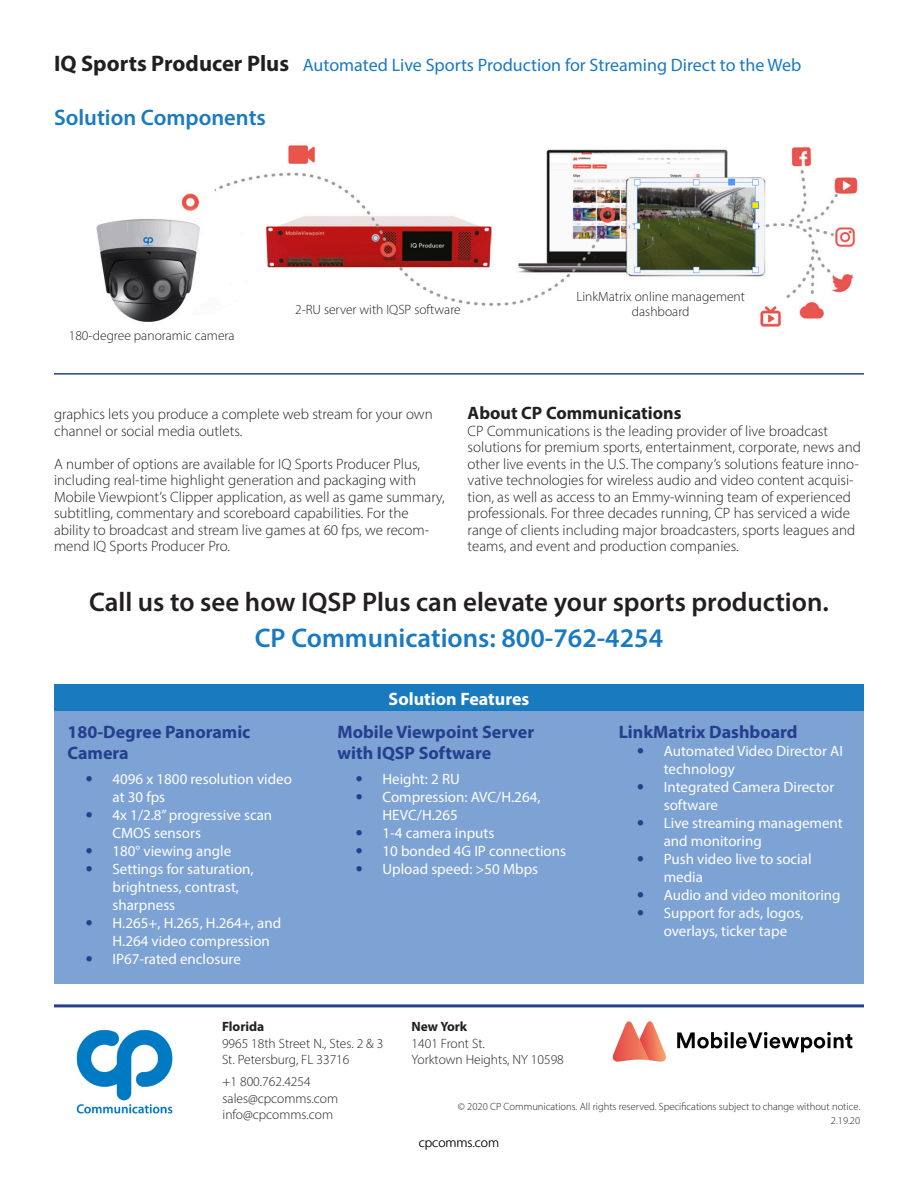
<style>
.page{position:relative;width:918px;height:1188px;background:#fff}
.page>*{position:absolute;margin:0;border:0;box-sizing:border-box;transform-origin:0 0}
.Subhead_1{font:600 27px "Myriad Pro";color:#231f20}
.Subhead_1-2{font:600 27px "Myriad Pro";color:#197ac0}
.Subhead{font:600 22.5px "Myriad Pro";color:#197ac0}
.Sidebar_Header{font:700 18px/21px "Myriad Pro";color:#253f8e}
.Second_Page_Header{font:18px "Myriad Pro";color:#197ac0}
.Sidebar_Header-2{font:700 18px "Myriad Pro";color:#231f20}
.Sidebar_Header-3{font:700 18px "Myriad Pro";color:#fff}
.Paragraph_Style_1{font:300 15px/16.5px "Myriad Pro";color:#231f20}
.t1{font:15px/18px "Myriad Pro";color:#fff}
.Photo_Caption{font:300 13.5px/16.5px "Myriad Pro";color:#231f20}
.t2{font:700 13.5px "Myriad Pro";color:#231f20}
.t3{font:300 10.5px "Myriad Pro";color:#231f20}
.s1{font-weight:700;font-size:22.5px;color:#231f20}
.s2{font-family:"Avenir";font-weight:500;color:#253f8e}
</style>
<div class="page">
<hr style="left:54px;top:1004px;width:810px;height:3px;background:#253f8e">
<svg style="left:677px;top:1032px;width:175px;height:20px"></svg>
<img style="left:612px;top:1021px;width:27px;height:41px">
<img style="left:639px;top:1021px;width:27px;height:41px">
<img style="left:76px;top:1029px;width:97px;height:85px">
<img style="left:96px;top:145px;width:762px;height:182px">
<hr style="left:54px;top:373px;width:810px;height:2px;background:#253f8e">
<div style="left:54px;top:711px;width:810px;height:272px;background:#7da2d4"></div>
<div style="left:54px;top:684px;width:810px;height:27px;background:#197ac0"></div>
<p class="Second_Page_Header" style="left:54px;top:54px;width:749px"><span class="s1">IQ Sports Producer Plus</span> Automated Live Sports Production for Streaming Direct to the Web</p>
<p class="Subhead" style="left:54px;top:103px;width:213px">Solution Components</p>
<p class="Photo_Caption" style="left:69px;top:327px;width:167px">180-degree panoramic camera</p>
<p class="Photo_Caption" style="left:295px;top:301px;width:167px">2-RU server with IQSP software</p>
<p class="Photo_Caption" style="left:576px;top:289px;width:170px;line-height:15px;text-align:center">LinkMatrix online management dashboard</p>
<p class="Paragraph_Style_1" style="left:54px;top:406px;width:380px">graphics lets you produce a complete web stream for your own channel or social media outlets.</p>
<p class="Paragraph_Style_1" style="left:54px;top:455px;width:392px">A number of options are available for IQ Sports Producer Plus, including real-time highlight generation and packaging with Mobile Viewpiont’s Clipper application, as well as game summary, subtitling, commentary and scoreboard capabilities. For the ability to broadcast and stream live games at 60 fps, we recom&shy;mend IQ Sports Producer Pro.</p>
<p class="Sidebar_Header-2" style="left:468px;top:401px;width:215px">About CP Communications</p>
<p class="Paragraph_Style_1" style="left:468px;top:422px;width:395px">CP Communications is the leading provider of live broadcast solutions for premium sports, entertainment, corporate, news and other live events in the U.S. The company’s solutions feature inno&shy;vative technologies for wireless audio and video content acquisi&shy;tion, as well as access to an Emmy-winning team of experienced professionals. For three decades running, CP has serviced a wide range of clients including major broadcasters, sports leagues and teams, and event and production companies.</p>
<p class="Subhead_1" style="left:89px;top:585px;width:741px">Call us to see how IQSP Plus can elevate your sports production.</p>
<p class="Subhead_1-2" style="left:255px;top:621px;width:410px">CP Communications: 800-762-4254</p>
<p class="Sidebar_Header" style="left:68px;top:721px;width:184px">180-Degree Panoramic<br>Camera</p>
<p class="t1" style="left:113px;top:769px;width:181px;text-indent:-27px"><span class="s2">•</span> 4096 x 1800 resolution video at 30 fps</p>
<p class="t1" style="left:113px;top:805px;width:161px;text-indent:-27px"><span class="s2">•</span> 4x 1/2.8” progressive scan<br>CMOS sensors</p>
<p class="t1" style="left:86px;top:841px;width:147px"><span class="s2">•</span> 180° viewing angle</p>
<p class="t1" style="left:113px;top:859px;width:143px;text-indent:-27px"><span class="s2">•</span> Settings for saturation, brightness, contrast, sharpness</p>
<p class="t1" style="left:113px;top:913px;width:170px;text-indent:-27px"><span class="s2">•</span> H.265+, H.265, H.264+, and<br>H.264 video compression</p>
<p class="t1" style="left:86px;top:949px;width:157px"><span class="s2">•</span> IP67-rated enclosure</p>
<p class="Sidebar_Header-3" style="left:389px;top:687px;width:142px">Solution Features</p>
<p class="Sidebar_Header" style="left:338px;top:721px;width:198px">Mobile Viewpoint Server with IQSP Software</p>
<p class="t1" style="left:356px;top:769px;width:106px"><span class="s2">•</span> Height: 2 RU</p>
<p class="t1" style="left:383px;top:787px;width:159px;text-indent:-27px"><span class="s2">•</span> Compression: AVC/H.264,<br>HEVC/H.265</p>
<p class="t1" style="left:356px;top:823px;width:140px"><span class="s2">•</span> 1-4 camera inputs</p>
<p class="t1" style="left:356px;top:841px;width:212px"><span class="s2">•</span> 10 bonded 4G IP connections</p>
<p class="t1" style="left:356px;top:859px;width:184px"><span class="s2">•</span> Upload speed: &gt;50 Mbps</p>
<p class="t2" style="left:222px;top:1018px;width:44px">Florida</p>
<p class="Photo_Caption" style="left:222px;top:1035px;width:163px">9965 18th Street N., Stes. 2 &amp; 3<br>St. Petersburg, FL 33716</p>
<p class="t2" style="left:412px;top:1018px;width:57px">New York</p>
<p class="Photo_Caption" style="left:412px;top:1035px;width:154px">1401 Front St.<br>Yorktown Heights, NY 10598</p>
<p class="Sidebar_Header" style="left:619px;top:721px;width:180px">LinkMatrix Dashboard</p>
<p class="t1" style="left:664px;top:742px;width:181px;text-indent:-27px"><span class="s2">•</span> Automated Video Director AI technology</p>
<p class="t1" style="left:664px;top:778px;width:172px;text-indent:-27px"><span class="s2">•</span> Integrated Camera Director software</p>
<p class="t1" style="left:664px;top:814px;width:181px;text-indent:-27px"><span class="s2">•</span> Live streaming management and monitoring</p>
<p class="t1" style="left:664px;top:850px;width:149px;text-indent:-27px"><span class="s2">•</span> Push video live to social media</p>
<p class="t1" style="left:637px;top:886px;width:205px"><span class="s2">•</span> Audio and video monitoring</p>
<p class="t1" style="left:664px;top:904px;width:141px;text-indent:-27px"><span class="s2">•</span> Support for ads, logos, overlays, ticker tape</p>
<p class="Photo_Caption" style="left:223px;top:1074px;width:117px">+1 800.762.4254 sales@cpcomms.com info@cpcomms.com</p>
<p class="t3" style="left:458px;top:1101px;width:404px">© 2020 CP Communications. All rights reserved. Specifications subject to change without notice.</p>
<p class="t3" style="left:831px;top:1114px;width:31px">2.19.20</p>
<p class="Photo_Caption" style="left:419px;top:1134px;width:82px">cpcomms.com</p>
</div>
